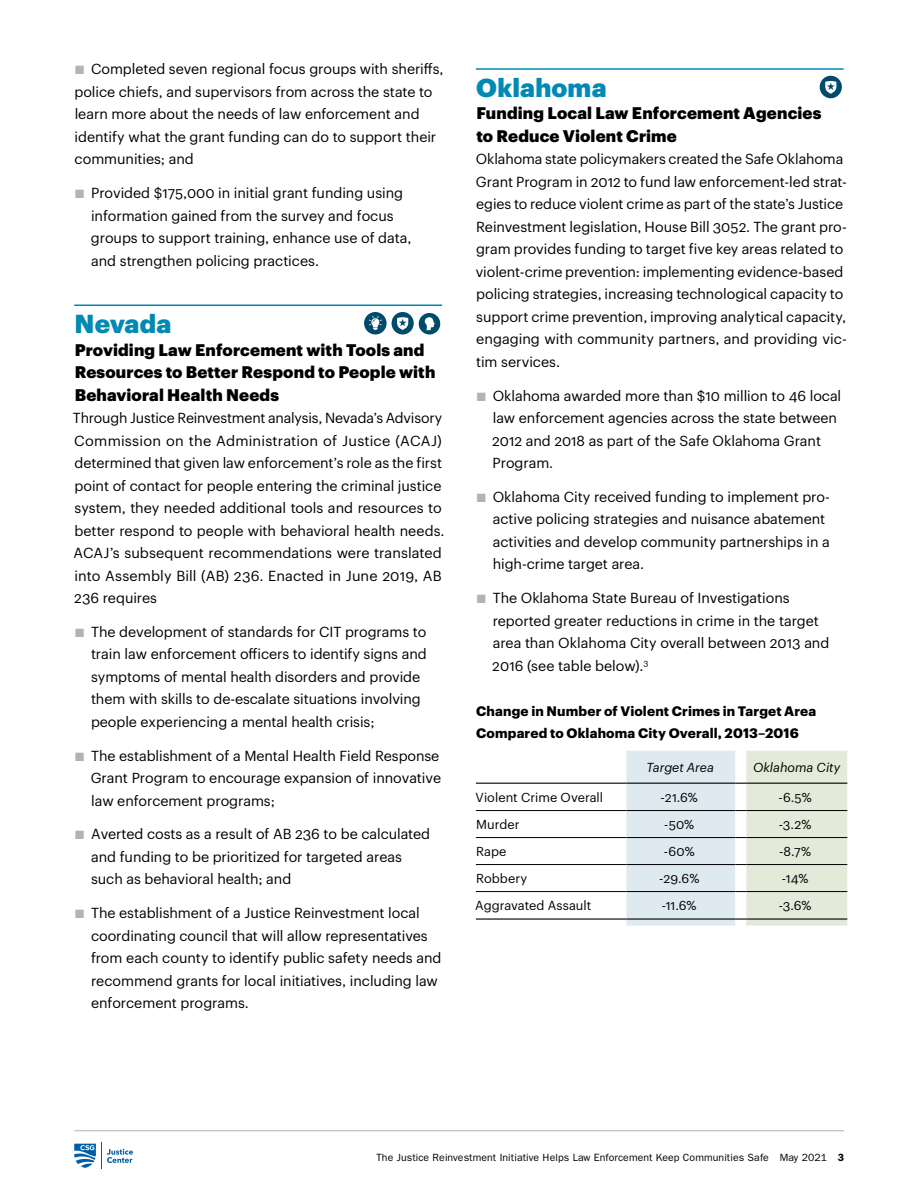
<style>
.page{position:relative;width:918px;height:1188px;background:#fff}
.page>*{position:absolute;margin:0;border:0;box-sizing:border-box;transform-origin:0 0}
.H2_Franklin{font:900 25.5px "Graphik Alt";letter-spacing:.005em;color:#008ab3}
.H3_Black_Head{font:900 16.5px/22.5px "Graphik Alt";letter-spacing:.01em;color:#000}
.P1_FG_Text_No_Indent{font:14.25px/22.5px "Graphik Alt";letter-spacing:-.005em;color:#000}
.H6_Figure_Head{font:700 13.5px/22.5px "Graphik Alt";letter-spacing:.01em;color:#000}
.P1_FG_Text_No_Indent-2{font:12.75px "Graphik Alt";letter-spacing:.005em;color:#000}
.P1_FG_Text_No_Indent-3{font:italic 12.75px "Graphik Alt";color:#000}
.t1{font:10.5px "ITC Franklin Gothic Std";letter-spacing:.01em;color:#000}
.s1{color:#b1b4b6}
.s2{font-weight:600}
</style>
<div class="page">
<hr style="left:74px;top:1130px;width:770px;height:1px;background:#b1b4b6">
<svg style="left:74px;top:1143px;width:59px;height:26px"></svg>
<hr style="left:74px;top:304px;width:368px;height:2px;background:#008ab3">
<div style="left:364px;top:312px;width:23px;height:22px;background:#004b6b;border-radius:50%"></div>
<svg style="left:369px;top:316px;width:13px;height:14px"></svg>
<div style="left:392px;top:312px;width:22px;height:22px;background:#004b6b;border-radius:50%"></div>
<svg style="left:397px;top:317px;width:11px;height:13px"></svg>
<div style="left:419px;top:313px;width:21px;height:21px;background:#004b6b;border-radius:50%"></div>
<svg style="left:425px;top:317px;width:10px;height:13px"></svg>
<hr style="left:476px;top:68px;width:368px;height:2px;background:#008ab3">
<div style="left:820px;top:76px;width:22px;height:22px;background:#004b6b;border-radius:50%"></div>
<svg style="left:825px;top:81px;width:11px;height:13px"></svg>
<hr style="left:476px;top:783px;width:150px;height:1px;background:#000">
<hr style="left:476px;top:810px;width:150px;height:1px;background:#000">
<hr style="left:476px;top:837px;width:150px;height:1px;background:#000">
<hr style="left:476px;top:864px;width:150px;height:1px;background:#000">
<hr style="left:476px;top:891px;width:150px;height:1px;background:#000">
<hr style="left:476px;top:918px;width:150px;height:2px;background:#000">
<svg style="left:626px;top:751px;width:221px;height:175px;background:#dae3df"></svg>
<hr style="left:746px;top:891px;width:101px;height:1px;background:#000">
<hr style="left:746px;top:918px;width:101px;height:2px;background:#000">
<p class="P1_FG_Text_No_Indent" style="left:75px;top:57px;width:371px"><span class="s1">■</span> Completed seven regional focus groups with sheriffs, police chiefs, and supervisors from across the state to learn more about the needs of law enforcement and identify what the grant funding can do to support their communities; and</p>
<p class="P1_FG_Text_No_Indent" style="left:91px;top:180px;width:322px;text-indent:-16px"><span class="s1">■</span> Provided $175,000 in initial grant funding using information gained from the survey and focus groups to support training, enhance use of data, and strengthen policing practices.</p>
<p class="H2_Franklin" style="left:75px;top:304px;width:98px">Nevada</p>
<p class="H3_Black_Head" style="left:75px;top:337px;width:362px">Providing Law Enforcement with Tools and<br>Resources to Better Respond to People with<br>Behavioral Health Needs</p>
<p class="P1_FG_Text_No_Indent" style="left:73px;top:405px;width:373px">Through Justice Reinvestment analysis, Nevada’s Advisory Commission on the Administration of Justice (ACAJ) determined that given law enforcement’s role as the first point of contact for people entering the criminal justice system, they needed additional tools and resources to better respond to people with behavioral health needs.<br>ACAJ’s subsequent recommendations were translated into Assembly Bill (AB) 236. Enacted in June 2019, AB 236 requires</p>
<p class="P1_FG_Text_No_Indent" style="left:91px;top:619px;width:337px;text-indent:-16px"><span class="s1">■</span> The development of standards for CIT programs to train law enforcement officers to identify signs and symptoms of mental health disorders and provide them with skills to de-escalate situations involving people experiencing a mental health crisis;</p>
<p class="P1_FG_Text_No_Indent" style="left:91px;top:743px;width:352px;text-indent:-16px"><span class="s1">■</span> The establishment of a Mental Health Field Response<br>Grant Program to encourage expansion of innovative law enforcement programs;</p>
<p class="P1_FG_Text_No_Indent" style="left:91px;top:822px;width:341px;text-indent:-16px"><span class="s1">■</span> Averted costs as a result of AB 236 to be calculated and funding to be prioritized for targeted areas such as behavioral health; and</p>
<p class="P1_FG_Text_No_Indent" style="left:91px;top:900px;width:352px;text-indent:-16px"><span class="s1">■</span> The establishment of a Justice Reinvestment local coordinating council that will allow representatives from each county to identify public safety needs and recommend grants for local initiatives, including law enforcement programs.</p>
<p class="H2_Franklin" style="left:476px;top:68px;width:132px">Oklahoma</p>
<p class="H3_Black_Head" style="left:476px;top:101px;width:347px">Funding Local Law Enforcement Agencies to Reduce Violent Crime</p>
<p class="P1_FG_Text_No_Indent" style="left:476px;top:147px;width:373px">Oklahoma state policymakers created the Safe Oklahoma Grant Program in 2012 to fund law enforcement-led strat&shy;egies to reduce violent crime as part of the state’s Justice Reinvestment legislation, House Bill 3052. The grant pro&shy;gram provides funding to target five key areas related to violent-crime prevention: implementing evidence-based policing strategies, increasing technological capacity to support crime prevention, improving analytical capacity, engaging with community partners, and providing vic&shy;tim services.</p>
<p class="P1_FG_Text_No_Indent" style="left:492px;top:383px;width:350px;text-indent:-16px"><span class="s1">■</span> Oklahoma awarded more than $10 million to 46 local law enforcement agencies across the state between 2012 and 2018 as part of the Safe Oklahoma Grant Program.</p>
<p class="P1_FG_Text_No_Indent" style="left:493px;top:484px;width:339px;text-indent:-16px"><span class="s1">■</span> Oklahoma City received funding to implement pro&shy;active policing strategies and nuisance abatement activities and develop community partnerships in a high-crime target area.</p>
<p class="P1_FG_Text_No_Indent" style="left:492px;top:585px;width:339px;text-indent:-16px"><span class="s1">■</span> The Oklahoma State Bureau of Investigations reported greater reductions in crime in the target area than Oklahoma City overall between 2013 and 2016 (see table below).<sup>3</sup></p>
<p class="H6_Figure_Head" style="left:476px;top:698px;width:342px">Change in Number of Violent Crimes in Target Area<br>Compared to Oklahoma City Overall, 2013–2016</p>
<p class="P1_FG_Text_No_Indent-3" style="left:646px;top:758px;width:69px">Target Area</p>
<p class="P1_FG_Text_No_Indent-3" style="left:753px;top:758px;width:89px">Oklahoma City</p>
<p class="P1_FG_Text_No_Indent-2" style="left:476px;top:787px;width:129px">Violent Crime Overall</p>
<p class="P1_FG_Text_No_Indent-2" style="left:661px;top:787px;width:39px">-21.6%</p>
<p class="P1_FG_Text_No_Indent-2" style="left:779px;top:787px;width:35px">-6.5%</p>
<p class="P1_FG_Text_No_Indent-2" style="left:476px;top:814px;width:45px">Murder</p>
<p class="P1_FG_Text_No_Indent-2" style="left:664px;top:814px;width:31px">-50%</p>
<p class="P1_FG_Text_No_Indent-2" style="left:779px;top:814px;width:34px">-3.2%</p>
<p class="P1_FG_Text_No_Indent-2" style="left:476px;top:841px;width:32px">Rape</p>
<p class="P1_FG_Text_No_Indent-2" style="left:664px;top:841px;width:32px">-60%</p>
<p class="P1_FG_Text_No_Indent-2" style="left:779px;top:841px;width:33px">-8.7%</p>
<p class="P1_FG_Text_No_Indent-2" style="left:476px;top:868px;width:53px">Robbery</p>
<p class="P1_FG_Text_No_Indent-2" style="left:659px;top:868px;width:42px">-29.6%</p>
<p class="P1_FG_Text_No_Indent-2" style="left:782px;top:868px;width:28px">-14%</p>
<p class="P1_FG_Text_No_Indent-2" style="left:475px;top:895px;width:117px">Aggravated Assault</p>
<p class="P1_FG_Text_No_Indent-2" style="left:662px;top:895px;width:36px">-11.6%</p>
<p class="P1_FG_Text_No_Indent-2" style="left:779px;top:895px;width:34px">-3.6%</p>
<p class="t1" style="left:377px;top:1152px;width:469px">The Justice Reinvestment Initiative Helps Law Enforcement Keep Communities Safe May 2021 <span class="s2">3</span></p>
</div>
